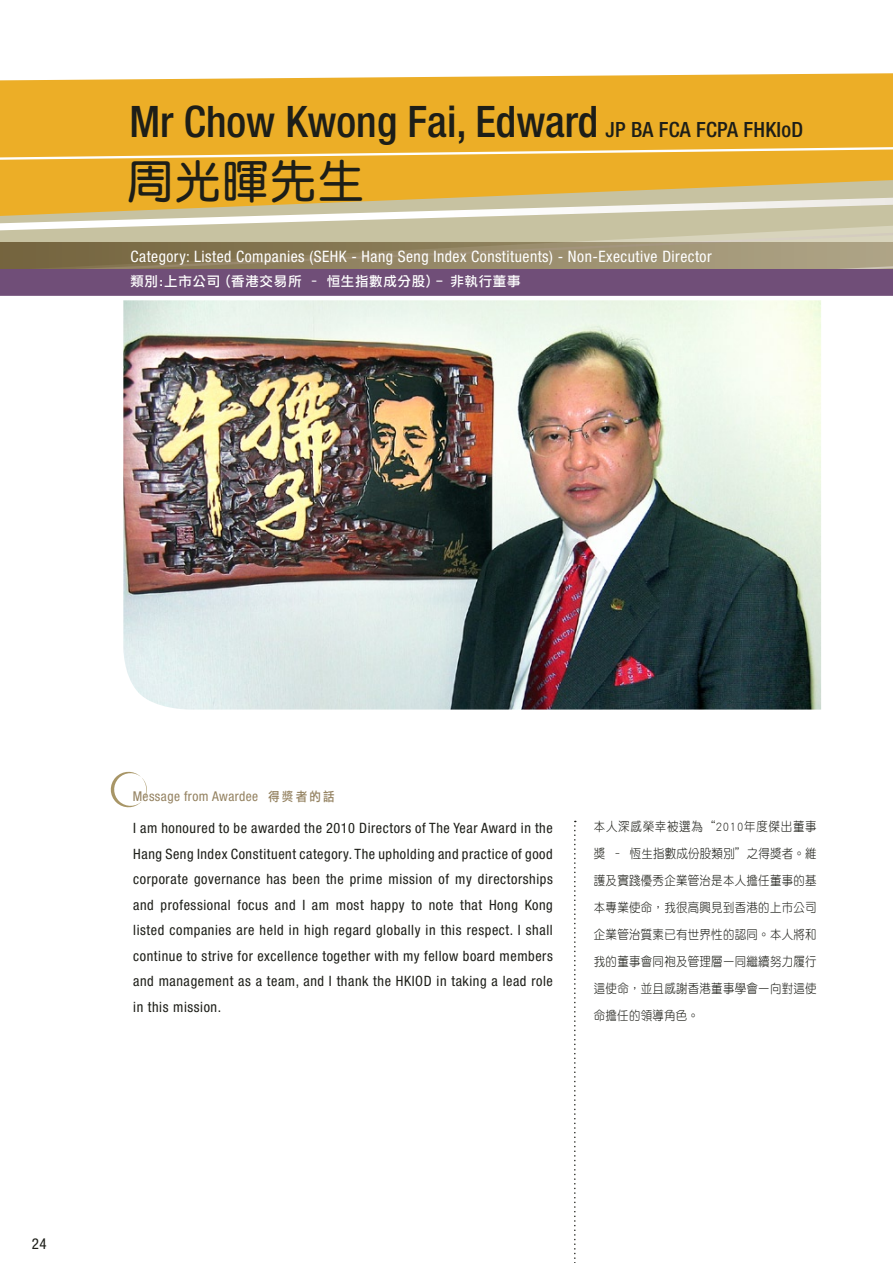
<style>
.page{position:relative;width:893px;height:1263px;background:#fff}
.page>*{position:absolute;margin:0;border:0;box-sizing:border-box;transform-origin:0 0}
.t1{font:46.2px "DF Yuan Std W7";letter-spacing:.03em;color:#1d1e18}
.t2{font:500 condensed 43.5px "Helvetica Neue";color:#1d1e18}
.t3{font:condensed 15.75px "Helvetica Neue";letter-spacing:.03em;color:#fff}
.t4{font:condensed 15px "Helvetica Neue";color:#1d1e18}
.t5{font:condensed 14.25px/25.5px "Helvetica Neue";letter-spacing:.04em;color:#1d1e18;text-align:justify}
.t6{font:13.5px "Li Hei Pro";letter-spacing:.05em;color:#fff}
.t7{font:condensed 13.5px "Helvetica Neue";letter-spacing:.03em;color:#948261}
.t8{font:12.75px/27px "DF Yuan Std W3";letter-spacing:.025em;color:#1d1e18;text-align:justify;scale:.9 1}
.s1{font-size:21px}
.s2{font-family:"Li Hei Pro";font-stretch:normal;font-size:12.75px}
</style>
<div class="page">
<svg style="left:0;top:73px;width:893px;height:94px;background:#edb336"></svg>
<svg style="left:0;top:125px;width:893px;height:40px;background:#edb233"></svg>
<svg style="left:0;top:167px;width:893px;height:75px;background:#dbbf77"></svg>
<svg style="left:0;top:242px;width:893px;height:27px;background:#938564"></svg>
<div style="left:0;top:269px;width:893px;height:27px;background:#704e78"></div>
<img style="left:123px;top:300px;width:698px;height:410px">
<svg style="left:574px;top:821px;width:2px;height:442px"></svg>
<svg style="left:110px;top:771px;width:37px;height:37px"></svg>
<h2 class="t2" style="left:129px;top:96px;width:675px">Mr Chow Kwong Fai, Edward <span class="s1">JP BA FCA FCPA FHKIoD</span></h2>
<h1 class="t1" style="left:127px;top:156px;width:238px">周光暉先生</h1>
<p class="t3" style="left:130px;top:247px;width:583px">Category: Listed Companies (SEHK - Hang Seng Index Constituents) - Non-Executive Director</p>
<p class="t6" style="left:130px;top:274px;width:392px">類別:上市公司 (香港交易所 – 恒生指數成分股) ﹣非執行董事</p>
<p class="t4" style="left:32px;top:1235px;width:16px">24</p>
<p class="t7" style="left:133px;top:788px;width:204px">Message from Awardee <span class="s2">得奬者的話</span></p>
<p class="t5" style="left:133px;top:815px;width:421px">I am honoured to be awarded the 2010 Directors of The Year Award in the Hang Seng Index Constituent category. The upholding and practice of good corporate governance has been the prime mission of my directorships and professional focus and I am most happy to note that Hong Kong listed companies are held in high regard globally in this respect. I shall continue to strive for excellence together with my fellow board members and management as a team, and I thank the HKIOD in taking a lead role in this mission.</p>
<p class="t8" style="left:594px;top:813px;width:249px">本人深感榮幸被選為“2010年度傑出董事獎 – 恆生指數成份股類別”之得獎者。維護及實踐優秀企業管治是本人擔任董事的基本專業使命，我很高興見到香港的上市公司企業管治質素已有世界性的認同。本人將和我的董事會同袍及管理層一同繼續努力履行這使命，並且感謝香港董事學會一向對這使命擔任的領導角色。</p>
</div>
